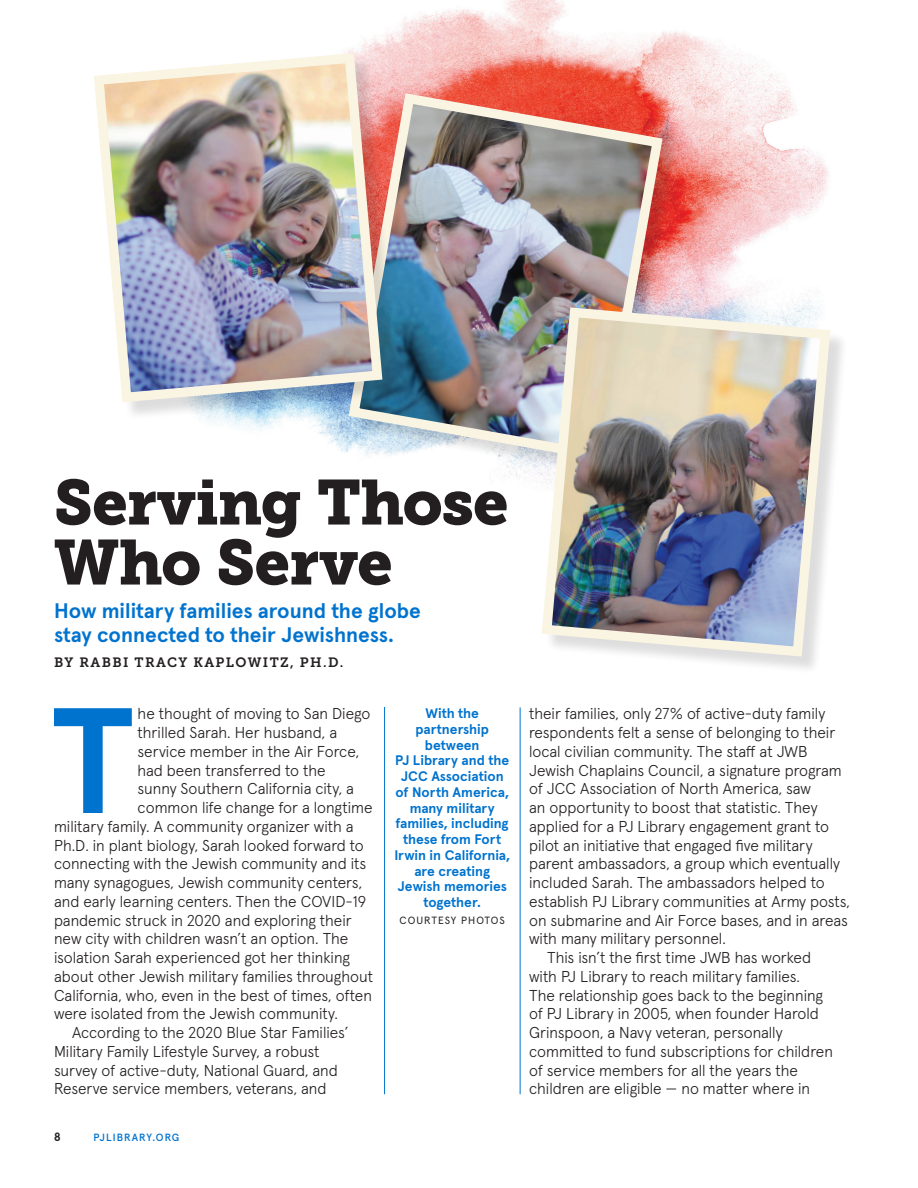
<style>
.page{position:relative;width:918px;height:1188px;background:#fff}
.page>*{position:absolute;margin:0;border:0;box-sizing:border-box;transform-origin:0 0}
.text_drop-cap{font:700 149.7px "Apercu Pro";color:#0073ce}
.headline{font:63px/60px "Museo Slab 900";letter-spacing:-.015em;color:#231f20}
.subheader{font:700 21px/24px "Apercu Pro";color:#0073ce}
.text_indented{font:300 15.75px/18.8px "Apercu Pro";color:#231f20}
.text_drop-cap-2{font:300 15.75px "Apercu Pro";color:#231f20}
.t1{font:700 13.8px/15.8px "Apercu Pro";color:#0073ce;text-align:center}
.byline{font:13.5px "Museo Slab 700";letter-spacing:.1em;color:#231f20}
.t2{font:700 12px "Apercu Pro";color:#231f20}
.caption_photo-credit{font:10.5px "Apercu Pro";letter-spacing:.09em;color:#231f20}
.t3{font:500 10.5px "Apercu Pro";letter-spacing:.1em;color:#0073ce}
</style>
<div class="page">
<img style="left:207px;top:0;width:621px;height:452px">
<hr style="left:384px;top:707px;width:1px;height:387px;background:#0073ce">
<hr style="left:520px;top:707px;width:1px;height:387px;background:#0073ce">
<div style="left:351px;top:96px;width:329px;height:383px;background:#231f20;opacity:.15"></div>
<img style="left:343px;top:88px;width:325px;height:379px">
<div style="left:545px;top:310px;width:304px;height:365px;background:#231f20;opacity:.15"></div>
<img style="left:537px;top:302px;width:298px;height:360px">
<div style="left:97px;top:56px;width:304px;height:364px;background:#231f20;opacity:.15"></div>
<img style="left:94px;top:48px;width:293px;height:359px">
<p class="headline" style="left:54px;top:473px;width:456px">Serving Those<br>Who Serve</p>
<p class="subheader" style="left:54px;top:597px;width:369px">How military families around the globe stay connected to their Jewishness.</p>
<p class="byline" style="left:54px;top:655px;width:291px">BY RABBI TRACY KAPLOWITZ, PH.D.</p>
<p class="text_drop-cap" style="left:50px;top:644px;width:87px">T</p>
<p class="text_drop-cap-2" style="left:138px;top:702px;width:234px">he thought of moving to San Diego</p>
<p class="text_drop-cap-2" style="left:138px;top:720px;width:201px">thrilled Sarah. Her husband, a</p>
<p class="text_drop-cap-2" style="left:138px;top:739px;width:223px">service member in the Air Force,</p>
<p class="text_drop-cap-2" style="left:138px;top:758px;width:190px">had been transferred to the</p>
<p class="text_drop-cap-2" style="left:138px;top:777px;width:218px">sunny Southern California city, a</p>
<p class="text_drop-cap-2" style="left:138px;top:795px;width:237px">common life change for a longtime</p>
<p class="text_drop-cap-2" style="left:54px;top:814px;width:301px">military family. A community organizer with a</p>
<p class="text_drop-cap-2" style="left:54px;top:833px;width:311px">Ph.D. in plant biology, Sarah looked forward to</p>
<p class="text_drop-cap-2" style="left:54px;top:852px;width:314px">connecting with the Jewish community and its</p>
<p class="text_drop-cap-2" style="left:54px;top:870px;width:310px">many synagogues, Jewish community centers,</p>
<p class="text_drop-cap-2" style="left:54px;top:889px;width:314px">and early learning centers. Then the COVID-19</p>
<p class="text_drop-cap-2" style="left:54px;top:908px;width:299px">pandemic struck in 2020 and exploring their</p>
<p class="text_drop-cap-2" style="left:54px;top:927px;width:296px">new city with children wasn’t an option. The</p>
<p class="text_drop-cap-2" style="left:54px;top:945px;width:298px">isolation Sarah experienced got her thinking</p>
<p class="text_drop-cap-2" style="left:54px;top:964px;width:321px">about other Jewish military families throughout</p>
<p class="text_drop-cap-2" style="left:54px;top:983px;width:320px">California, who, even in the best of times, often</p>
<p class="text_drop-cap-2" style="left:54px;top:1002px;width:286px">were isolated from the Jewish community.</p>
<p class="text_indented" style="left:54px;top:1022px;width:296px;text-indent:18px">According to the 2020 Blue Star Families’ Military Family Lifestyle Survey, a robust survey of active-duty, National Guard, and Reserve service members, veterans, and</p>
<p class="t2" style="left:54px;top:1128px;width:8px">8</p>
<p class="t3" style="left:94px;top:1129px;width:87px">PJLIBRARY.ORG</p>
<p class="t1" style="left:394px;top:705px;width:117px">With the partnership between<br>PJ Library and the<br>JCC Association of North America, many military families, including these from Fort<br>Irwin in California, are creating<br>Jewish memories together.</p>
<p class="caption_photo-credit" style="left:400px;top:912px;width:107px">COURTESY PHOTOS</p>
<p class="text_indented" style="left:529px;top:703px;width:323px">their families, only 27% of active-duty family respondents felt a sense of belonging to their local civilian community. The staff at JWB Jewish Chaplains Council, a signature program of JCC Association of North America, saw<br>an opportunity to boost that statistic. They applied for a PJ Library engagement grant to pilot an initiative that engaged five military parent ambassadors, a group which eventually included Sarah. The ambassadors helped to establish PJ Library communities at Army posts, on submarine and Air Force bases, and in areas with many military personnel.</p>
<p class="text_indented" style="left:529px;top:947px;width:305px;text-indent:18px">This isn’t the first time JWB has worked with PJ Library to reach military families.<br>The relationship goes back to the beginning of PJ Library in 2005, when founder Harold Grinspoon, a Navy veteran, personally committed to fund subscriptions for children of service members for all the years the children are eligible — no matter where in</p>
</div>
